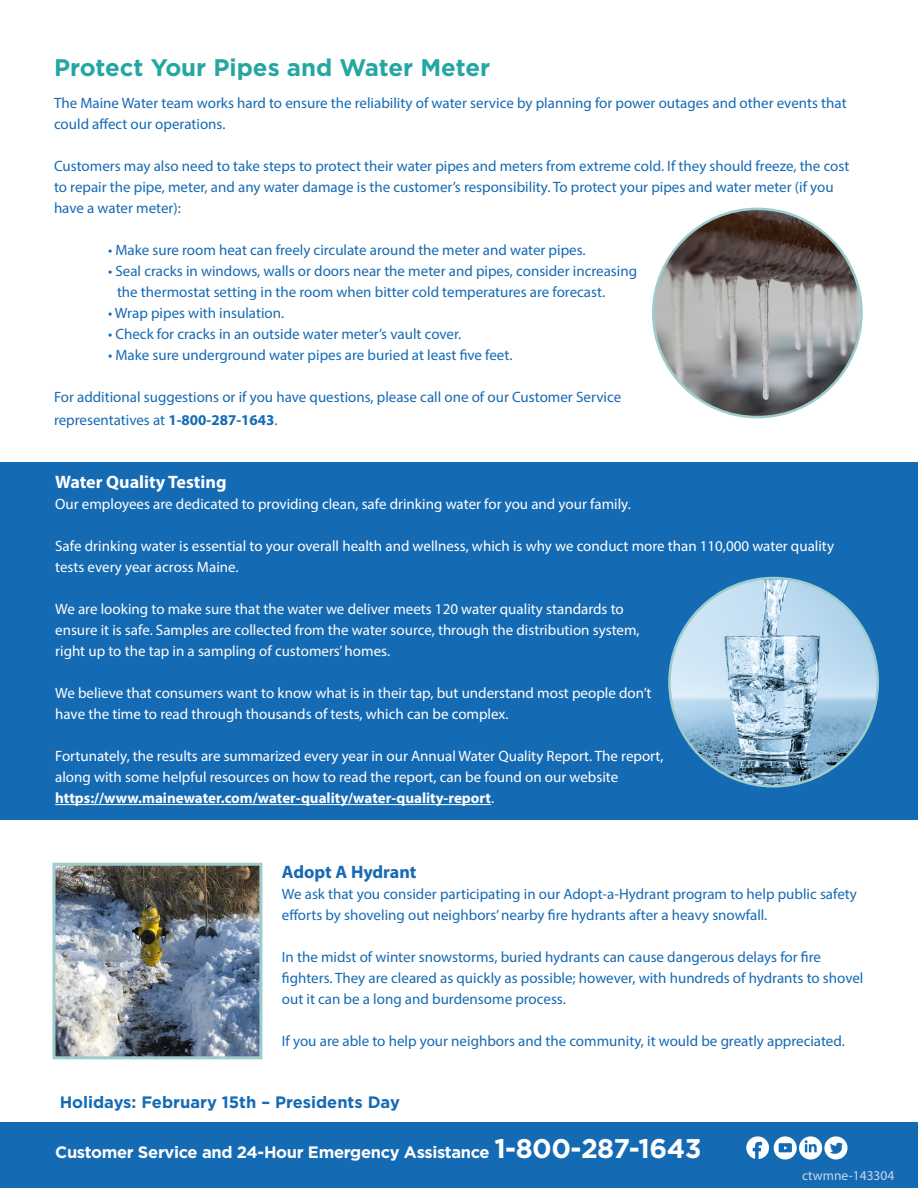
<style>
.page{position:relative;width:918px;height:1188px;background:#fff}
.page>*{position:absolute;margin:0;border:0;box-sizing:border-box;transform-origin:0 0}
.t1{font:700 24px "Gotham";color:#24a6a2}
.t2{font:700 18px "Myriad Pro";color:#fff}
.t3{font:700 18px "Myriad Pro";color:#156ab4}
.t4{font:700 16.5px "Gotham";letter-spacing:-.02em;color:#fff}
.t5{font:700 16.5px "Gotham";color:#156ab4}
.t6{font:15px/21px "Myriad Pro";color:#156ab4}
.t7{font:15px/21px "Myriad Pro";color:#fff}
.t8{font:13.5px "Myriad Pro";color:#cdd5eb}
.s1{font-weight:700}
.s2{font-size:27px}
</style>
<div class="page">
<div style="left:0;top:1122px;width:918px;height:66px;background:#156ab4"></div>
<svg style="left:746px;top:1136px;width:102px;height:24px"></svg>
<img style="left:56px;top:867px;width:202px;height:188px">
<div style="left:52px;top:863px;width:210px;height:196px;border:3px solid #9ccccc"></div>
<img style="left:653px;top:209px;width:209px;height:208px;border-radius:104px">
<div style="left:0;top:462px;width:918px;height:358px;background:#156ab4"></div>
<hr style="left:55px;top:804px;width:436px;height:1px;background:#fff">
<img style="left:669px;top:579px;width:209px;height:206px">
<p class="t1" style="left:54px;top:53px;width:438px">Protect Your Pipes and Water Meter</p>
<p class="t6" style="left:54px;top:93px;width:794px">The Maine Water team works hard to ensure the reliability of water service by planning for power outages and other events that could affect our operations.</p>
<p class="t6" style="left:54px;top:156px;width:797px">Customers may also need to take steps to protect their water pipes and meters from extreme cold. If they should freeze, the cost to repair the pipe, meter, and any water damage is the customer’s responsibility. To protect your pipes and water meter (if you have a water meter):</p>
<p class="t6" style="left:108px;top:240px;width:479px">• Make sure room heat can freely circulate around the meter and water pipes.</p>
<p class="t6" style="left:108px;top:261px;width:531px">• Seal cracks in windows, walls or doors near the meter and pipes, consider increasing</p>
<p class="t6" style="left:117px;top:282px;width:490px">the thermostat setting in the room when bitter cold temperatures are forecast.</p>
<p class="t6" style="left:108px;top:303px;width:178px">• Wrap pipes with insulation.</p>
<p class="t6" style="left:108px;top:324px;width:355px">• Check for cracks in an outside water meter’s vault cover.</p>
<p class="t6" style="left:108px;top:345px;width:406px">• Make sure underground water pipes are buried at least five feet.</p>
<p class="t6" style="left:54px;top:386px;width:569px;line-height:22.5px">For additional suggestions or if you have questions, please call one of our Customer Service representatives at <span class="s1">1-800-287-1643</span>.</p>
<p class="t2" style="left:55px;top:470px;width:173px">Water Quality Testing</p>
<p class="t7" style="left:55px;top:493px;width:577px">Our employees are dedicated to providing clean, safe drinking water for you and your family.</p>
<p class="t7" style="left:55px;top:535px;width:780px">Safe drinking water is essential to your overall health and wellness, which is why we conduct more than 110,000 water quality tests every year across Maine.</p>
<p class="t7" style="left:55px;top:598px;width:586px">We are looking to make sure that the water we deliver meets 120 water quality standards to ensure it is safe. Samples are collected from the water source, through the distribution system, right up to the tap in a sampling of customers’ homes.</p>
<p class="t7" style="left:55px;top:682px;width:598px">We believe that consumers want to know what is in their tap, but understand most people don’t have the time to read through thousands of tests, which can be complex.</p>
<p class="t7" style="left:55px;top:745px;width:610px">Fortunately, the results are summarized every year in our Annual Water Quality Report. The report, along with some helpful resources on how to read the report, can be found on our website <span class="s1">https://www.mainewater.com/water-quality/water-quality-report</span>.</p>
<p class="t3" style="left:282px;top:860px;width:136px">Adopt A Hydrant</p>
<p class="t6" style="left:282px;top:883px;width:577px">We ask that you consider participating in our Adopt-a-Hydrant program to help public safety efforts by shoveling out neighbors’ nearby fire hydrants after a heavy snowfall.</p>
<p class="t6" style="left:282px;top:946px;width:583px">In the midst of winter snowstorms, buried hydrants can cause dangerous delays for fire fighters. They are cleared as quickly as possible; however, with hundreds of hydrants to shovel out it can be a long and burdensome process.</p>
<p class="t6" style="left:282px;top:1030px;width:565px">If you are able to help your neighbors and the community, it would be greatly appreciated.</p>
<p class="t5" style="left:60px;top:1093px;width:342px">Holidays: February 15th – Presidents Day</p>
<p class="t4" style="left:55px;top:1143px;width:648px">Customer Service and 24-Hour Emergency Assistance <span class="s2">1-800-287-1643</span></p>
<p class="t8" style="left:802px;top:1168px;width:94px">ctwmne-143304</p>
</div>
